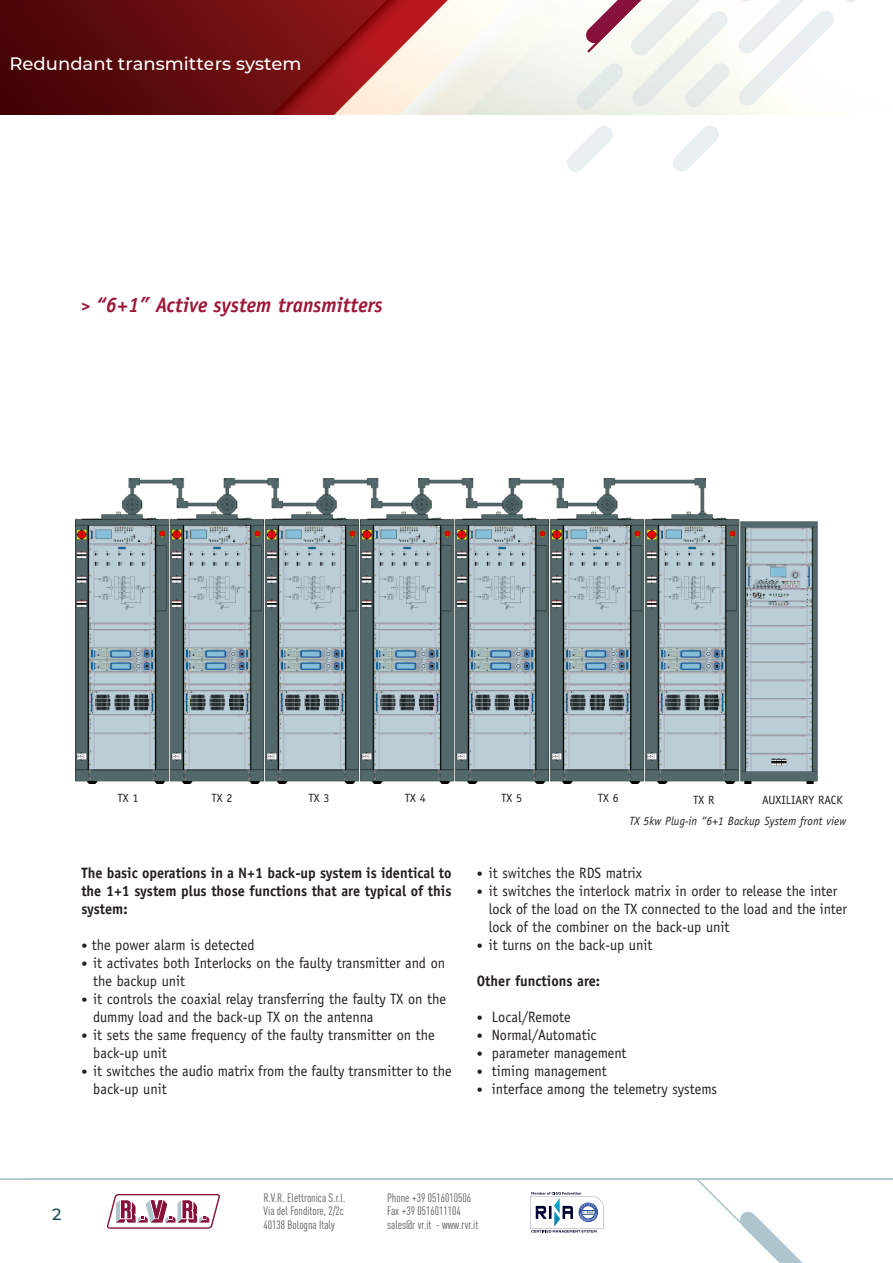
<style>
.page{position:relative;width:893px;height:1263px;background:#fff}
.page>*{position:absolute;margin:0;border:0;box-sizing:border-box;transform-origin:0 0}
.t1{font:italic 700 21px "Officina Sans Std";letter-spacing:.005em;color:#9d1738;scale:.8 1}
.t2{font:500 18px "Montserrat";color:#fff}
.t3{font:500 16.2px "Montserrat";color:#1a4a58}
.t4{font:15px/18px "Officina Sans Std";color:#231e20;scale:.95 1}
.t5{font:700 15px/18px "Officina Sans Std";color:#231e20;text-align:justify;scale:.95 1}
.t6{font:condensed 12px/13.5px "DIN Pro";color:#57585a}
.t7{font:italic 12px "Officina Sans Std";letter-spacing:.01em;color:#231e20;scale:.95 1}
.t8{font:12px "Officina Sans Std";color:#231e20}
.s1{font-size:12px}
</style>
<div class="page">
<img style="left:0;top:0;width:790px;height:115px">
<hr style="left:0;top:1178px;width:893px;height:2px;background:#aec4cd">
<svg style="left:697px;top:1180px;width:106px;height:83px"></svg>
<svg style="left:567px;top:126px;width:46px;height:46px"></svg>
<svg style="left:846px;top:0;width:10px;height:2px"></svg>
<svg style="left:673px;top:126px;width:46px;height:46px"></svg>
<svg style="left:576px;top:0;width:258px;height:110px"></svg>
<svg style="left:107px;top:1194px;width:113px;height:35px"></svg>
<svg style="left:530px;top:1192px;width:74px;height:40px"></svg>
<img style="left:75px;top:479px;width:743px;height:305px">
<p class="t2" style="left:10px;top:51px;width:294px">Redundant transmitters system</p>
<h1 class="t1" style="left:81px;top:292px;width:378px">&gt; “6+1” Active system transmitters</h1>
<p class="t8" style="left:117px;top:791px;width:22px">TX 1</p>
<p class="t8" style="left:211px;top:791px;width:22px">TX 2</p>
<p class="t8" style="left:309px;top:791px;width:22px">TX 3</p>
<p class="t8" style="left:405px;top:791px;width:22px">TX 4</p>
<p class="t8" style="left:501px;top:791px;width:22px">TX 5</p>
<p class="t8" style="left:598px;top:791px;width:22px">TX 6</p>
<p class="t8" style="left:693px;top:793px;width:23px">TX R</p>
<p class="t8" style="left:762px;top:792px;width:82px">AUXILIARY RACK</p>
<p class="t7" style="left:629px;top:814px;width:230px">TX 5kw Plug-in “6+1 Backup System front view</p>
<p class="t5" style="left:81px;top:864px;width:391px">The basic operations in a N+1 back-up system is identical to the 1+1 system plus those functions that are typical of this system:</p>
<p class="t4" style="left:81px;top:936px;width:184px"><span class="s1">•</span> the power alarm is detected</p>
<p class="t4" style="left:93px;top:954px;width:372px;text-indent:-12px"><span class="s1">•</span> it activates both Interlocks on the faulty transmitter and on the backup unit</p>
<p class="t4" style="left:93px;top:990px;width:373px;text-indent:-12px"><span class="s1">•</span> it controls the coaxial relay transferring the faulty TX on the dummy load and the back-up TX on the antenna</p>
<p class="t4" style="left:93px;top:1026px;width:361px;text-indent:-12px"><span class="s1">•</span> it sets the same frequency of the faulty transmitter on the back-up unit</p>
<p class="t4" style="left:93px;top:1062px;width:379px;text-indent:-12px"><span class="s1">•</span> it switches the audio matrix from the faulty transmitter to the back-up unit</p>
<p class="t4" style="left:477px;top:864px;width:176px"><span class="s1">•</span> it switches the RDS matrix</p>
<p class="t4" style="left:489px;top:882px;width:379px;text-indent:-12px"><span class="s1">•</span> it switches the interlock matrix in order to release the inter lock of the load on the TX connected to the load and the inter lock of the combiner on the back-up unit</p>
<p class="t4" style="left:477px;top:936px;width:186px"><span class="s1">•</span> it turns on the back-up unit</p>
<p class="t5" style="left:477px;top:972px;width:131px">Other functions are:</p>
<p class="t4" style="left:477px;top:1008px;width:100px"><span class="s1">•</span> Local/Remote</p>
<p class="t4" style="left:477px;top:1026px;width:128px"><span class="s1">•</span> Normal/Automatic</p>
<p class="t4" style="left:477px;top:1044px;width:159px"><span class="s1">•</span> parameter management</p>
<p class="t4" style="left:477px;top:1062px;width:138px"><span class="s1">•</span> timing management</p>
<p class="t4" style="left:477px;top:1080px;width:254px"><span class="s1">•</span> interface among the telemetry systems</p>
<p class="t3" style="left:52px;top:1202px;width:11px">2</p>
<p class="t6" style="left:264px;top:1190px;width:83px">R.V.R. Elettronica S.r.l.<br>Via del Fonditore, 2/2c<br>40138 Bologna Italy</p>
<p class="t6" style="left:387px;top:1190px;width:93px">Phone +39 0516010506<br>Fax +39 0516011104 sales@r vr.it - www.rvr.it</p>
</div>
